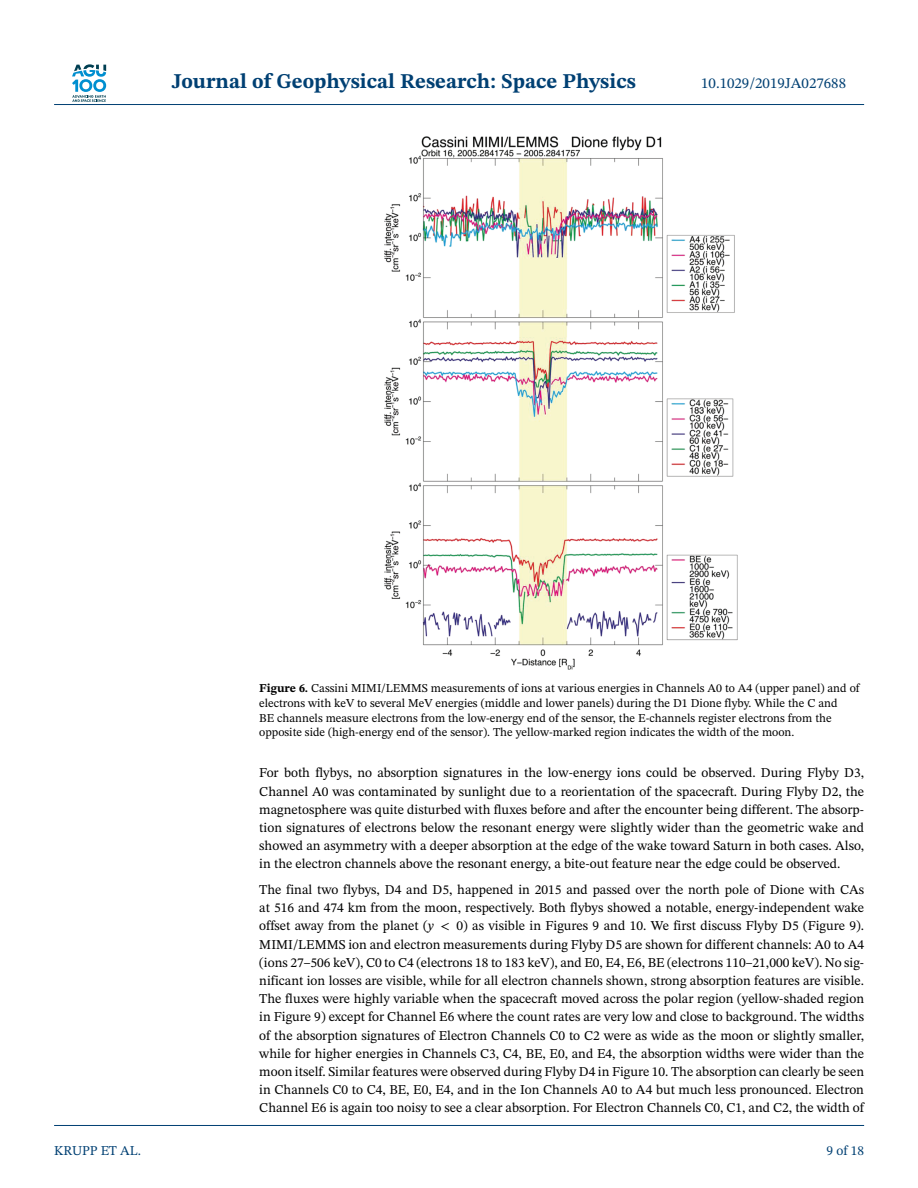
<style>
.page{position:relative;width:918px;height:1188px;background:#fff}
.page>*{position:absolute;margin:0;border:0;box-sizing:border-box;transform-origin:0 0}
.t1{font:700 21px "STIX Two Text";color:#004073}
.t2{font:15px "STIX Two Text";color:#004073}
.t3{font:13.5px/18.1px "STIX Two Text";color:#000;text-align:justify}
.t4{font:13.5px "STIX Two Text";color:#004073}
.t5{font:12px/15px "STIX Two Text";color:#000}
.s1{font-weight:700}
.s2{font-style:italic}
.s3{font-family:"STIX Math";font-style:italic}
</style>
<div class="page">
<svg style="left:72px;top:64px;width:34px;height:38px"></svg>
<hr style="left:54px;top:104px;width:810px;height:1px;background:#004073">
<img style="left:384px;top:136px;width:354px;height:534px">
<hr style="left:54px;top:1125px;width:810px;height:1px;background:#004073">
<h1 class="t1" style="left:172px;top:73px;width:466px">Journal of Geophysical Research: Space Physics</h1>
<p class="t2" style="left:701px;top:77px;width:147px">10.1029/2019JA027688</p>
<p class="t5" style="left:259px;top:681px;width:602px"><span class="s1">Figure 6.</span> Cassini MIMI/LEMMS measurements of ions at various energies in Channels A0 to A4 (upper panel) and of electrons with keV to several MeV energies (middle and lower panels) during the D1 Dione flyby. While the C and<br>BE channels measure electrons from the low-energy end of the sensor, the E-channels register electrons from the opposite side (high-energy end of the sensor). The yellow-marked region indicates the width of the moon.</p>
<p class="t3" style="left:259px;top:765px;width:606px">For both flybys, no absorption signatures in the low-energy ions could be observed. During Flyby D3, Channel A0 was contaminated by sunlight due to a reorientation of the spacecraft. During Flyby D2, the magnetosphere was quite disturbed with fluxes before and after the encounter being different. The absorp&shy;tion signatures of electrons below the resonant energy were slightly wider than the geometric wake and showed an asymmetry with a deeper absorption at the edge of the wake toward Saturn in both cases. Also, in the electron channels above the resonant energy, a bite-out feature near the edge could be observed.</p>
<p class="t3" style="left:259px;top:882px;width:606px">The final two flybys, D4 and D5, happened in 2015 and passed over the north pole of Dione with CAs at 516 and 474 km from the moon, respectively. Both flybys showed a notable, energy-independent wake offset away from the planet (<span class="s2">y</span> <span class="s3">&lt;</span> 0) as visible in Figures 9 and 10. We first discuss Flyby D5 (Figure 9).<br>MIMI/LEMMS ion and electron measurements during Flyby D5 are shown for different channels: A0 to A4 (ions 27–506 keV), C0 to C4 (electrons 18 to 183 keV), and E0, E4, E6, BE (electrons 110–21,000 keV). No sig&shy;nificant ion losses are visible, while for all electron channels shown, strong absorption features are visible.<br>The fluxes were highly variable when the spacecraft moved across the polar region (yellow-shaded region in Figure 9) except for Channel E6 where the count rates are very low and close to background. The widths of the absorption signatures of Electron Channels C0 to C2 were as wide as the moon or slightly smaller, while for higher energies in Channels C3, C4, BE, E0, and E4, the absorption widths were wider than the moon itself. Similar features were observed during Flyby D4 in Figure 10. The absorption can clearly be seen in Channels C0 to C4, BE, E0, E4, and in the Ion Channels A0 to A4 but much less pronounced. Electron Channel E6 is again too noisy to see a clear absorption. For Electron Channels C0, C1, and C2, the width of</p>
<p class="t4" style="left:54px;top:1145px;width:89px">KRUPP ET AL.</p>
<p class="t4" style="left:827px;top:1145px;width:39px">9 of 18</p>
</div>
